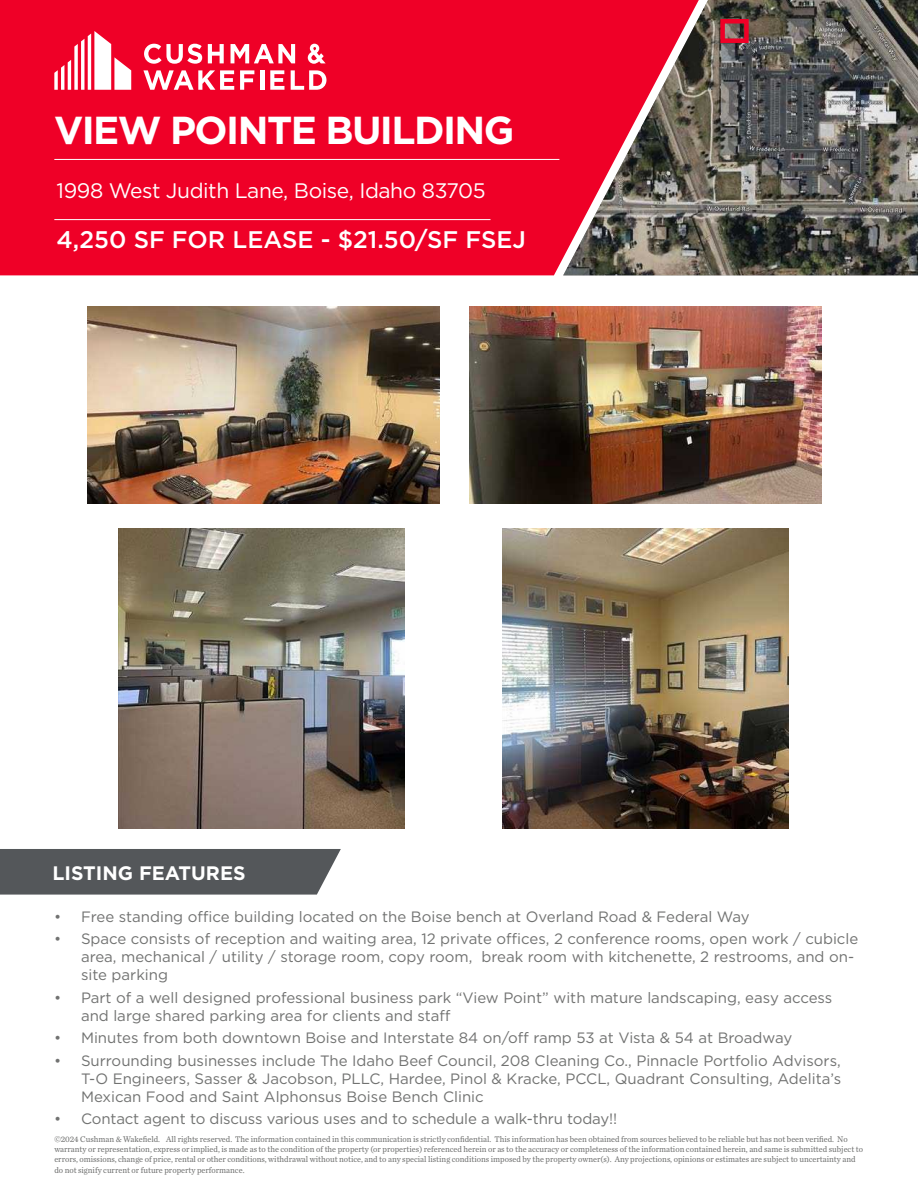
<style>
.page{position:relative;width:918px;height:1188px;background:#fff}
.page>*{position:absolute;margin:0;border:0;box-sizing:border-box;transform-origin:0 0}
.t1{font:700 39px "Gotham";letter-spacing:-.04em;color:#fff}
.t2{font:500 24px "Gotham";color:#fff}
.t3{font:21px "Gotham";letter-spacing:-.02em;color:#fff}
.t4{font:700 19.5px "Gotham";color:#fff}
.t5{font:15px/18px "Gotham";color:#717271}
.disclaimer{font:8.7px/10.4px "Chronicle Text G2";color:#717271;scale:.95 1}
</style>
<div class="page">
<div style="left:0;top:0;width:563px;height:275px;background:#ef0027"></div>
<hr style="left:54px;top:159px;width:505px;height:1px;background:#fff">
<hr style="left:54px;top:219px;width:436px;height:1px;background:#fff">
<svg style="left:54px;top:31px;width:77px;height:59px"></svg>
<svg style="left:208px;top:44px;width:16px;height:19px"></svg>
<hr style="left:260px;top:70px;width:4px;height:20px;background:#fff">
<svg style="left:270px;top:70px;width:14px;height:20px"></svg>
<svg style="left:291px;top:70px;width:35px;height:20px"></svg>
<svg style="left:144px;top:44px;width:58px;height:20px"></svg>
<svg style="left:231px;top:44px;width:64px;height:19px"></svg>
<svg style="left:240px;top:70px;width:14px;height:20px"></svg>
<svg style="left:143px;top:70px;width:91px;height:20px"></svg>
<svg style="left:308px;top:44px;width:18px;height:20px"></svg>
<img style="left:563px;top:0;width:355px;height:275px">
<div style="left:720px;top:19px;width:29px;height:24px;border:4px solid #ef0027"></div>
<div style="left:0;top:849px;width:341px;height:46px;background:#54575a"></div>
<img style="left:119px;top:528px;width:286px;height:301px">
<img style="left:502px;top:528px;width:286px;height:301px">
<img style="left:87px;top:307px;width:353px;height:196px">
<img style="left:469px;top:307px;width:353px;height:196px">
<p class="t1" style="left:54px;top:105px;width:462px">VIEW POINTE BUILDING</p>
<p class="t3" style="left:57px;top:177px;width:431px">1998 West Judith Lane, Boise, Idaho 83705</p>
<p class="t2" style="left:57px;top:224px;width:471px">4,250 SF FOR LEASE - $21.50/SF FSEJ</p>
<p class="t4" style="left:52px;top:860px;width:195px">LISTING FEATURES</p>
<p class="t5" style="left:54px;top:907px;width:697px">• Free standing office building located on the Boise bench at Overland Road &amp; Federal Way</p>
<p class="t5" style="left:81px;top:930px;width:779px;text-indent:-27px">• Space consists of reception and waiting area, 12 private offices, 2 conference rooms, open work / cubicle area, mechanical / utility / storage room, copy room, break room with kitchenette, 2 restrooms, and on&shy;site parking</p>
<p class="t5" style="left:81px;top:988px;width:753px;text-indent:-27px">• Part of a well designed professional business park “View Point” with mature landscaping, easy access and large shared parking area for clients and staff</p>
<p class="t5" style="left:54px;top:1029px;width:740px">• Minutes from both downtown Boise and Interstate 84 on/off ramp 53 at Vista &amp; 54 at Broadway</p>
<p class="t5" style="left:81px;top:1051px;width:762px;text-align:justify;text-indent:-27px">• Surrounding businesses include The Idaho Beef Council, 208 Cleaning Co., Pinnacle Portfolio Advisors, T-O Engineers, Sasser &amp; Jacobson, PLLC, Hardee, Pinol &amp; Kracke, PCCL, Quadrant Consulting, Adelita’s Mexican Food and Saint Alphonsus Boise Bench Clinic</p>
<p class="t5" style="left:54px;top:1110px;width:565px">• Contact agent to discuss various uses and to schedule a walk-thru today!!</p>
<p class="disclaimer" style="left:54px;top:1133px;width:853px">©2024 Cushman &amp; Wakefield. All rights reserved. The information contained in this communication is strictly confidential. This information has been obtained from sources believed to be reliable but has not been verified. No warranty or representation, express or implied, is made as to the condition of the property (or properties) referenced herein or as to the accuracy or completeness of the information contained herein, and same is submitted subject to errors, omissions, change of price, rental or other conditions, withdrawal without notice, and to any special listing conditions imposed by the property owner(s). Any projections, opinions or estimates are subject to uncertainty and do not signify current or future property performance.</p>
</div>
